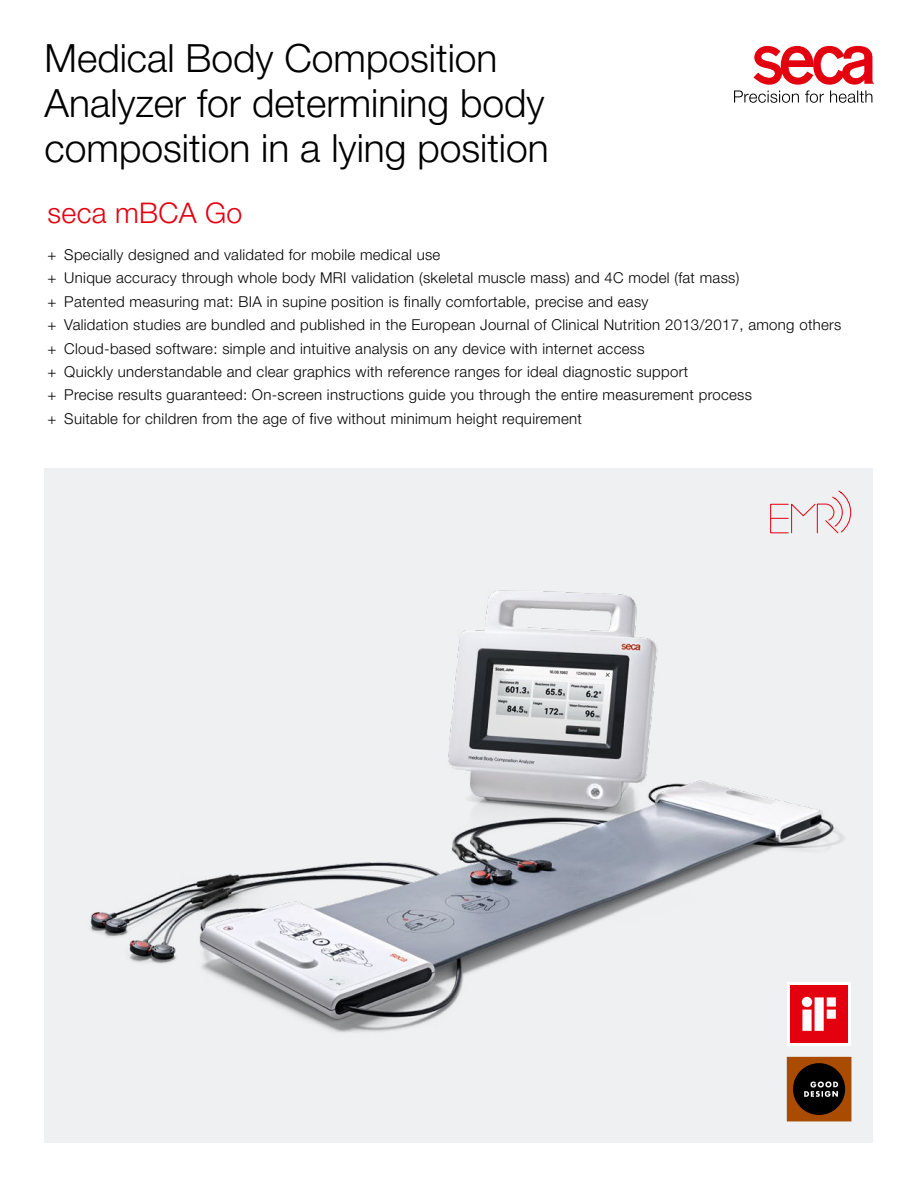
<style>
.page{position:relative;width:918px;height:1188px;background:#fff}
.page>*{position:absolute;margin:0;border:0;box-sizing:border-box;transform-origin:0 0}
.t1{font:300 39px/44.8px "secaglobal";color:#000}
.t2{font:300 28.5px "secaglobal";letter-spacing:.01em;color:#e3000f}
.t3{font:300 15px/23.4px "secaglobal";letter-spacing:.02em;color:#000}
</style>
<div class="page">
<div style="left:45px;top:468px;width:828px;height:675px;background:#eef0f2"></div>
<img style="left:90px;top:533px;width:762px;height:529px">
<svg style="left:770px;top:491px;width:81px;height:42px"></svg>
<div style="left:787px;top:982px;width:64px;height:64px;background:#fff"></div>
<div style="left:790px;top:985px;width:58px;height:58px;background:#e3000f"></div>
<svg style="left:802px;top:997px;width:34px;height:34px"></svg>
<div style="left:787px;top:1057px;width:64px;height:64px;background:#a94b00"></div>
<div style="left:793px;top:1063px;width:52px;height:52px;background:#000;border-radius:50%"></div>
<svg style="left:804px;top:1081px;width:34px;height:16px"></svg>
<svg style="left:734px;top:91px;width:138px;height:12px"></svg>
<svg style="left:753px;top:45px;width:121px;height:40px"></svg>
<h1 class="t1" style="left:45px;top:37px;width:506px">Medical Body Composition<br>Analyzer for determining body composition in a lying position</h1>
<h2 class="t2" style="left:48px;top:197px;width:196px">seca mBCA Go</h2>
<p class="t3" style="left:48px;top:243px;width:795px">+ Specially designed and validated for mobile medical use<br>+ Unique accuracy through whole body MRI validation (skeletal muscle mass) and 4C model (fat mass)<br>+ Patented measuring mat: BIA in supine position is finally comfortable, precise and easy<br>+ Validation studies are bundled and published in the European Journal of Clinical Nutrition 2013/2017, among others + Cloud-based software: simple and intuitive analysis on any device with internet access<br>+ Quickly understandable and clear graphics with reference ranges for ideal diagnostic support<br>+ Precise results guaranteed: On-screen instructions guide you through the entire measurement process<br>+ Suitable for children from the age of five without minimum height requirement</p>
</div>
